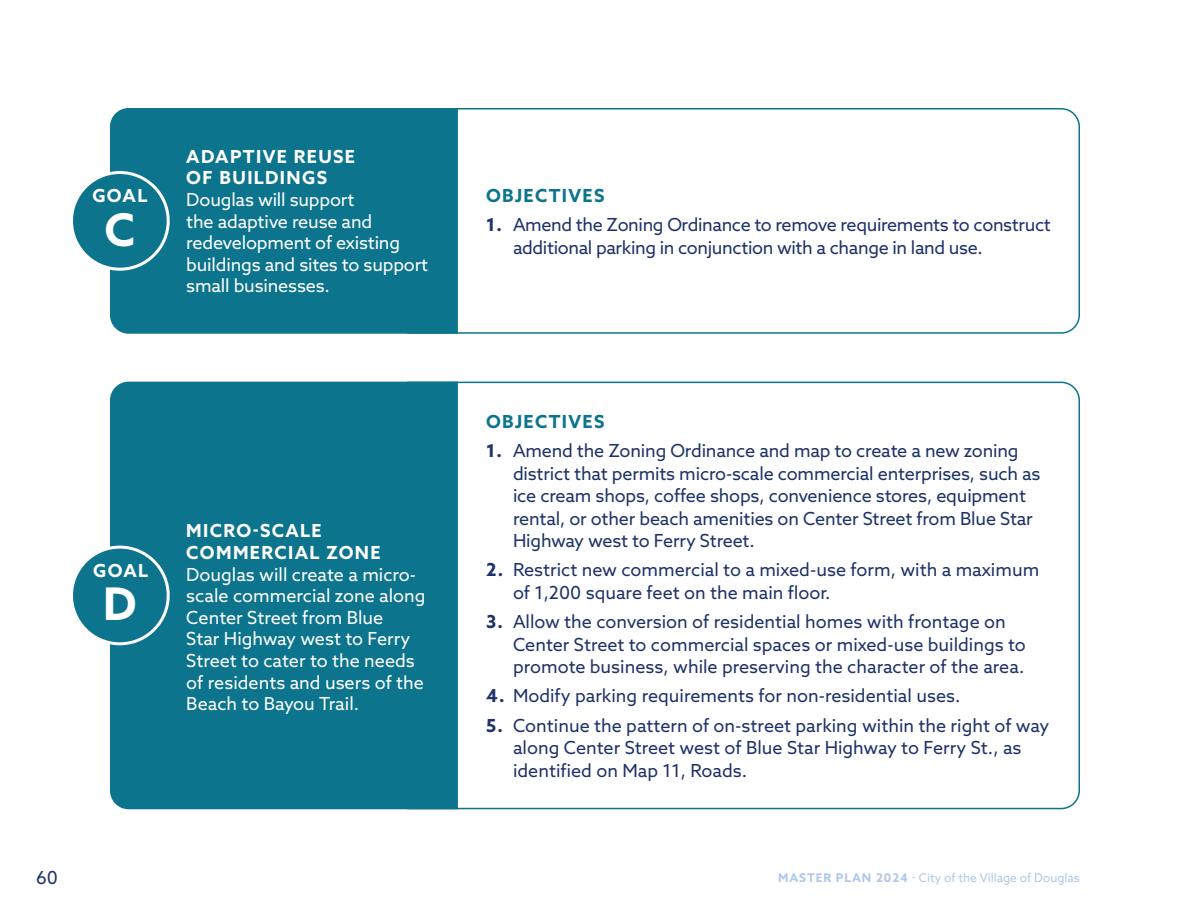
<style>
.page{position:relative;width:1188px;height:918px;background:#fff}
.page>*{position:absolute;margin:0;border:0;box-sizing:border-box;transform-origin:0 0}
.t1{font:700 45px "Azo Sans";color:#fff}
.t2{font:18px/22.5px "Azo Sans";letter-spacing:-.01em;color:#1f3369}
.t3{font:18px/21.6px "Azo Sans";letter-spacing:-.01em;color:#fff}
.Numbered_List{font:700 18px "Azo Sans";letter-spacing:.075em;color:#0d748d}
.t4{font:700 18px "Azo Sans";letter-spacing:.075em;color:#fff}
.t5{font:12px "Azo Sans";color:#aec9ea}
.s1{font-weight:700}
</style>
<div class="page">
<div style="left:110px;top:108px;width:297px;height:226px;background:#0d748d"></div>
<div style="left:110px;top:381px;width:297px;height:429px;background:#0d748d"></div>
<svg style="left:407px;top:108px;width:673px;height:226px"></svg>
<svg style="left:407px;top:381px;width:673px;height:429px"></svg>
<div style="left:72px;top:173px;width:96px;height:96px;background:#0d748d;border-radius:50%"></div>
<div style="left:70px;top:171px;width:100px;height:100px;border:3px solid #fff;border-radius:50%"></div>
<div style="left:72px;top:547px;width:96px;height:97px;background:#0d748d;border-radius:50%"></div>
<div style="left:70px;top:546px;width:100px;height:99px;border:3px solid #fff;border-radius:50%"></div>
<p class="t4" style="left:92px;top:184px;width:57px">GOAL</p>
<p class="t1" style="left:105px;top:200px;width:32px">C</p>
<p class="t3" style="left:186px;top:145px;width:243px"><span class="s1">ADAPTIVE REUSE<br>OF BUILDINGS<br></span>Douglas will support<br>the adaptive reuse and redevelopment of existing buildings and sites to support small businesses.</p>
<p class="t4" style="left:93px;top:559px;width:57px">GOAL</p>
<p class="t1" style="left:103px;top:574px;width:35px">D</p>
<p class="t3" style="left:186px;top:520px;width:241px"><span class="s1">MICRO-SCALE<br>COMMERCIAL ZONE<br></span>Douglas will create a micro&shy;scale commercial zone along<br>Center Street from Blue<br>Star Highway west to Ferry<br>Street to cater to the needs of residents and users of the<br>Beach to Bayou Trail.</p>
<p class="Numbered_List" style="left:486px;top:183px;width:120px">OBJECTIVES</p>
<p class="t2" style="left:513px;top:213px;width:539px;text-indent:-27px"><span class="s1">1.</span> Amend the Zoning Ordinance to remove requirements to construct additional parking in conjunction with a change in land use.</p>
<p class="Numbered_List" style="left:486px;top:409px;width:120px">OBJECTIVES</p>
<p class="t2" style="left:513px;top:439px;width:529px;text-indent:-27px"><span class="s1">1.</span> Amend the Zoning Ordinance and map to create a new zoning district that permits micro-scale commercial enterprises, such as ice cream shops, coffee shops, convenience stores, equipment rental, or other beach amenities on Center Street from Blue Star Highway west to Ferry Street.</p>
<p class="t2" style="left:513px;top:558px;width:528px;text-indent:-27px"><span class="s1">2.</span> Restrict new commercial to a mixed-use form, with a maximum of 1,200 square feet on the main floor.</p>
<p class="t2" style="left:513px;top:610px;width:514px;text-indent:-27px"><span class="s1">3.</span> Allow the conversion of residential homes with frontage on<br>Center Street to commercial spaces or mixed-use buildings to promote business, while preserving the character of the area.</p>
<p class="t2" style="left:486px;top:684px;width:476px"><span class="s1">4.</span> Modify parking requirements for non-residential uses.</p>
<p class="t2" style="left:513px;top:714px;width:538px;text-indent:-27px"><span class="s1">5.</span> Continue the pattern of on-street parking within the right of way along Center Street west of Blue Star Highway to Ferry St., as identified on Map 11, Roads.</p>
<p class="t2" style="left:36px;top:866px;width:23px">60</p>
<p class="t5" style="left:778px;top:870px;width:303px"><span class="s1">MASTER PLAN 2024</span> - City of the Village of Douglas</p>
</div>
